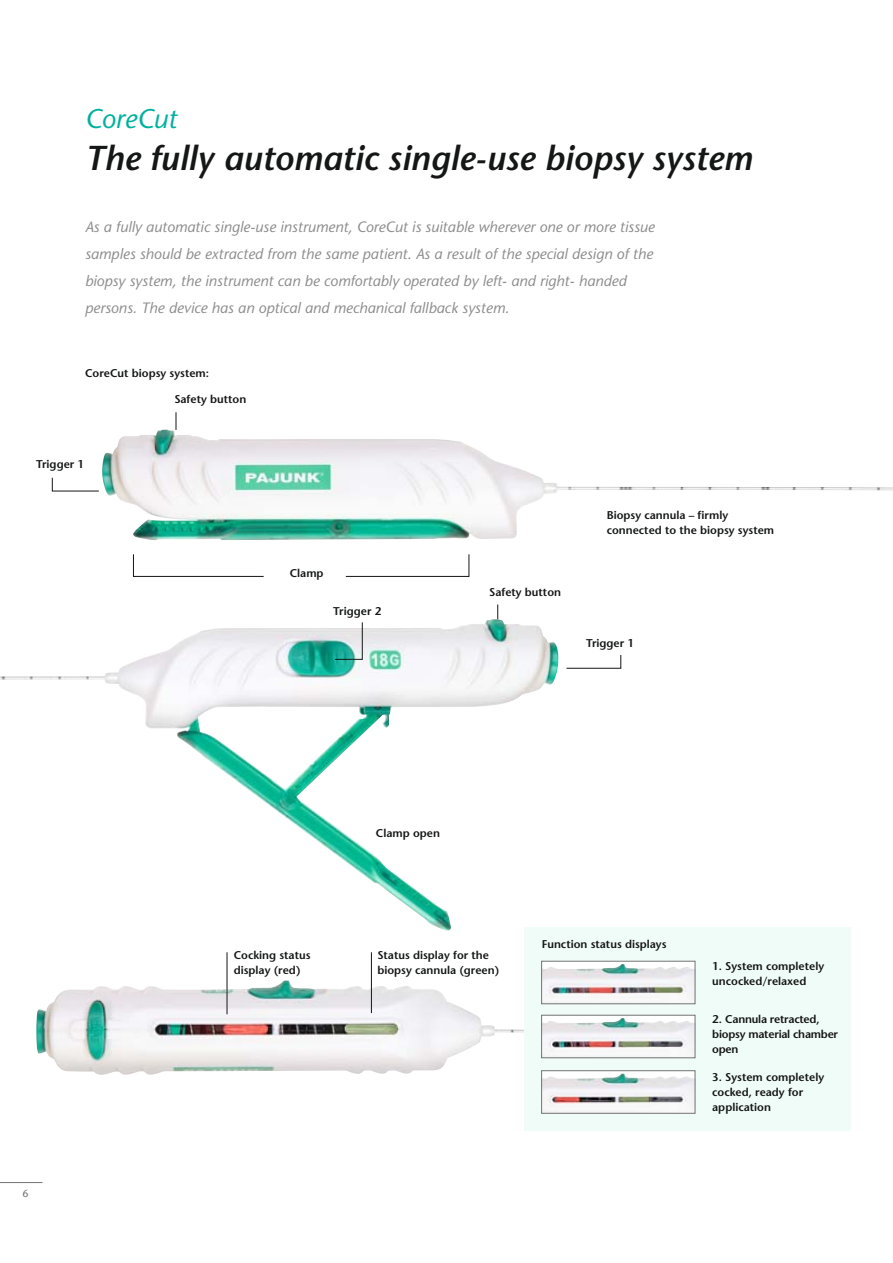
<style>
.page{position:relative;width:893px;height:1263px;background:#fff}
.page>*{position:absolute;margin:0;border:0;box-sizing:border-box;transform-origin:0 0}
.t1{font:italic 600 34.5px "Stone Sans";color:#151616}
.t2{font:italic 27px "Stone Sans";color:#00b19d}
.t3{font:italic 15px/27px "Stone Sans";color:#8d8e8d}
.t4{font:600 11.25px/15px "Stone Sans";color:#151616}
.t5{font:600 11.25px/15px "Stone Sans";letter-spacing:-.02em;color:#151616}
.t6{font:10.5px "Stone Sans";color:#727372}
</style>
<div class="page">
<img style="left:36px;top:980px;width:488px;height:95px">
<img style="left:102px;top:430px;width:791px;height:110px">
<img style="left:0;top:619px;width:558px;height:312px">
<div style="left:524px;top:927px;width:326px;height:204px;background:#f0fcf8"></div>
<div style="left:542px;top:961px;width:153px;height:43px;background:#fff"></div>
<img style="left:543px;top:964px;width:150px;height:38px">
<div style="left:541px;top:961px;width:154px;height:43px;border:1px solid #727372"></div>
<div style="left:542px;top:1015px;width:153px;height:43px;background:#fff"></div>
<img style="left:543px;top:1018px;width:150px;height:38px">
<div style="left:541px;top:1015px;width:154px;height:43px;border:1px solid #727372"></div>
<div style="left:542px;top:1071px;width:153px;height:42px;background:#fff"></div>
<img style="left:543px;top:1073px;width:150px;height:38px">
<div style="left:541px;top:1070px;width:154px;height:43px;border:1px solid #727372"></div>
<svg style="left:566px;top:655px;width:55px;height:14px"></svg>
<svg style="left:334px;top:622px;width:29px;height:38px"></svg>
<svg style="left:497px;top:604px;width:1px;height:15px"></svg>
<hr style="left:227px;top:952px;width:1px;height:62px;background:#151616">
<hr style="left:371px;top:952px;width:1px;height:61px;background:#151616">
<svg style="left:52px;top:477px;width:47px;height:14px"></svg>
<svg style="left:176px;top:412px;width:1px;height:18px"></svg>
<svg style="left:133px;top:554px;width:131px;height:23px"></svg>
<svg style="left:345px;top:554px;width:124px;height:23px"></svg>
<hr style="left:0;top:1182px;width:43px;height:1px;background:#727372">
<h2 class="t2" style="left:85px;top:108px;width:93px">CoreCut</h2>
<h1 class="t1" style="left:85px;top:144px;width:668px">The fully automatic single-use biopsy system</h1>
<p class="t3" style="left:85px;top:215px;width:571px">As a fully automatic single-use instrument, CoreCut is suitable wherever one or more tissue samples should be extracted from the same patient. As a result of the special design of the biopsy system, the instrument can be comfortably operated by left- and right- handed persons. The device has an optical and mechanical fallback system.</p>
<p class="t4" style="left:85px;top:366px;width:126px">CoreCut biopsy system:</p>
<p class="t4" style="left:36px;top:458px;width:49px">Trigger 1</p>
<p class="t4" style="left:174px;top:393px;width:74px">Safety button</p>
<p class="t4" style="left:290px;top:566px;width:35px">Clamp</p>
<p class="t4" style="left:333px;top:605px;width:49px">Trigger 2</p>
<p class="t4" style="left:489px;top:585px;width:74px">Safety button</p>
<p class="t4" style="left:607px;top:509px;width:169px">Biopsy cannula – firmly connected to the biopsy system</p>
<p class="t4" style="left:586px;top:636px;width:49px">Trigger 1</p>
<p class="t6" style="left:22px;top:1189px;width:8px">6</p>
<p class="t4" style="left:376px;top:826px;width:66px">Clamp open</p>
<p class="t4" style="left:234px;top:949px;width:78px">Cocking status display (red)</p>
<p class="t4" style="left:377px;top:949px;width:123px">Status display for the biopsy cannula (green)</p>
<p class="t4" style="left:542px;top:938px;width:126px">Function status displays</p>
<p class="t4" style="left:712px;top:959px;width:113px">1. System completely uncocked/relaxed</p>
<p class="t5" style="left:712px;top:1013px;width:127px">2. Cannula retracted, biopsy material chamber open</p>
<p class="t4" style="left:712px;top:1070px;width:113px">3. System completely cocked, ready for application</p>
</div>
